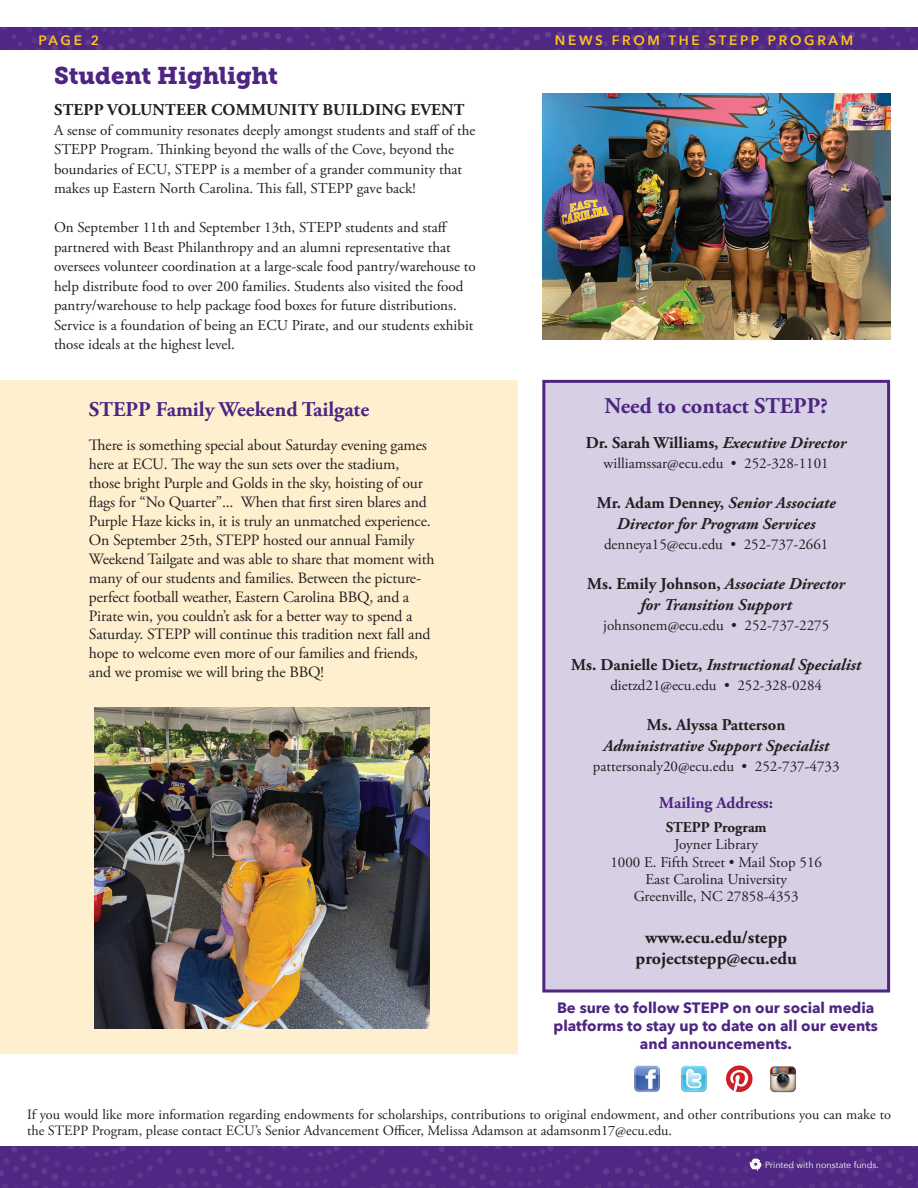
<style>
.page{position:relative;width:918px;height:1188px;background:#fff}
.page>*{position:absolute;margin:0;border:0;box-sizing:border-box;transform-origin:0 0}
.t1{font:24px "Museo Slab 900";color:#4e2582}
.t2{font:700 22.5px "Adobe Garamond Pro";color:#4e2582}
.t3{font:700 21px "Adobe Garamond Pro";color:#4e2582}
.t4{font:700 18px "Adobe Garamond Pro";color:#231f20}
.t5{font:italic 700 16.5px "Adobe Garamond Pro";color:#231f20}
.t6{font:700 16.5px "Adobe Garamond Pro";color:#231f20}
.t7{font:700 16.5px "Adobe Garamond Pro";color:#4e2582}
.t8{font:15.75px/18.9px "Adobe Garamond Pro";letter-spacing:-.01em;color:#231f20}
.t9{font:15px/19.5px "Adobe Garamond Pro";color:#231f20}
.t10{font:700 15px/18px "Avenir Next";color:#4e2582;text-align:center}
.t11{font:700 15px "Adobe Garamond Pro";color:#231f20}
.t12{font:14.25px/16.5px "Adobe Garamond Pro";color:#231f20}
.t13{font:600 13.5px "Avenir Next";letter-spacing:.2em;color:#fec422}
.t14{font:9px "Avenir Next";color:#fff}
.s1{font-style:italic}
.s2{font-style:normal}
</style>
<div class="page">
<div style="left:0;top:380px;width:517px;height:674px;background:#fef0cf"></div>
<div style="left:544px;top:381px;width:345px;height:610px;background:#d7d0e5"></div>
<div style="left:542px;top:380px;width:348px;height:613px;border:3px solid #4e2582"></div>
<img style="left:0;top:27px;width:918px;height:23px">
<img style="left:0;top:1147px;width:918px;height:41px">
<svg style="left:750px;top:1159px;width:11px;height:11px"></svg>
<img style="left:542px;top:93px;width:349px;height:246px">
<img style="left:634px;top:1065px;width:26px;height:27px">
<img style="left:681px;top:1065px;width:26px;height:27px">
<svg style="left:726px;top:1066px;width:27px;height:26px"></svg>
<img style="left:770px;top:1066px;width:26px;height:27px">
<img style="left:95px;top:708px;width:335px;height:321px">
<p class="t13" style="left:38px;top:29px;width:62px">PAGE 2</p>
<p class="t13" style="left:555px;top:29px;width:300px">NEWS FROM THE STEPP PROGRAM</p>
<p class="t1" style="left:54px;top:61px;width:226px">Student Highlight</p>
<p class="t6" style="left:54px;top:101px;width:412px">STEPP VOLUNTEER COMMUNITY BUILDING EVENT</p>
<p class="t9" style="left:54px;top:121px;width:423px">A sense of community resonates deeply amongst students and staff of the STEPP Program. Thinking beyond the walls of the Cove, beyond the boundaries of ECU, STEPP is a member of a grander community that makes up Eastern North Carolina. This fall, STEPP gave back!</p>
<p class="t9" style="left:54px;top:218px;width:423px">On September 11th and September 13th, STEPP students and staff partnered with Beast Philanthropy and an alumni representative that oversees volunteer coordination at a large-scale food pantry/warehouse to help distribute food to over 200 families. Students also visited the food pantry/warehouse to help package food boxes for future distributions.<br>Service is a foundation of being an ECU Pirate, and our students exhibit those ideals at the highest level.</p>
<p class="t3" style="left:89px;top:397px;width:282px">STEPP Family Weekend Tailgate</p>
<p class="t8" style="left:89px;top:437px;width:347px">There is something special about Saturday evening games here at ECU. The way the sun sets over the stadium,<br>those bright Purple and Golds in the sky, hoisting of our flags for “No Quarter”... When that first siren blares and Purple Haze kicks in, it is truly an unmatched experience.<br>On September 25th, STEPP hosted our annual Family Weekend Tailgate and was able to share that moment with many of our students and families. Between the picture&shy;perfect football weather, Eastern Carolina BBQ, and a Pirate win, you couldn’t ask for a better way to spend a Saturday. STEPP will continue this tradition next fall and hope to welcome even more of our families and friends, and we promise we will bring the BBQ!</p>
<p class="t2" style="left:605px;top:392px;width:225px">Need to contact STEPP?</p>
<p class="t6" style="left:586px;top:433px;width:262px">Dr. Sarah Williams, <span class="s1">Executive Director</span></p>
<p class="t9" style="left:604px;top:454px;width:227px">williamssar@ecu.edu • 252-328-1101</p>
<p class="t5" style="left:597px;top:493px;width:240px"><span class="s2">Mr. Adam Denney,</span> Senior Associate</p>
<p class="t5" style="left:617px;top:514px;width:200px">Director for Program Services</p>
<p class="t9" style="left:604px;top:535px;width:226px">denneya15@ecu.edu • 252-737-2661</p>
<p class="t5" style="left:587px;top:574px;width:259px"><span class="s2">Ms. Emily Johnson,</span> Associate Director</p>
<p class="t5" style="left:641px;top:595px;width:153px">for Transition Support</p>
<p class="t9" style="left:603px;top:616px;width:227px">johnsonem@ecu.edu • 252-737-2275</p>
<p class="t5" style="left:571px;top:655px;width:291px"><span class="s2">Ms. Danielle Dietz,</span> Instructional Specialist</p>
<p class="t9" style="left:610px;top:676px;width:213px">dietzd21@ecu.edu • 252-328-0284</p>
<p class="t6" style="left:647px;top:715px;width:140px">Ms. Alyssa Patterson</p>
<p class="t5" style="left:603px;top:736px;width:227px">Administrative Support Specialist</p>
<p class="t9" style="left:593px;top:757px;width:248px">pattersonaly20@ecu.edu • 252-737-4733</p>
<p class="t7" style="left:659px;top:793px;width:115px">Mailing Address:</p>
<p class="t11" style="left:666px;top:819px;width:103px">STEPP Program</p>
<p class="t9" style="left:674px;top:835px;width:85px">Joyner Library</p>
<p class="t9" style="left:610px;top:853px;width:213px">1000 E. Fifth Street • Mail Stop 516</p>
<p class="t9" style="left:645px;top:870px;width:143px">East Carolina University</p>
<p class="t9" style="left:634px;top:887px;width:166px">Greenville, NC 27858-4353</p>
<p class="t4" style="left:645px;top:927px;width:144px">www.ecu.edu/stepp</p>
<p class="t4" style="left:636px;top:948px;width:163px">projectstepp@ecu.edu</p>
<p class="t10" style="left:554px;top:998px;width:326px">Be sure to follow STEPP on our social media platforms to stay up to date on all our events and announcements.</p>
<p class="t12" style="left:27px;top:1106px;width:866px">If you would like more information regarding endowments for scholarships, contributions to original endowment, and other contributions you can make to the STEPP Program, please contact ECU’s Senior Advancement Officer, Melissa Adamson at adamsonm17@ecu.edu.</p>
<p class="t14" style="left:765px;top:1157px;width:115px">Printed with nonstate funds.</p>
</div>
